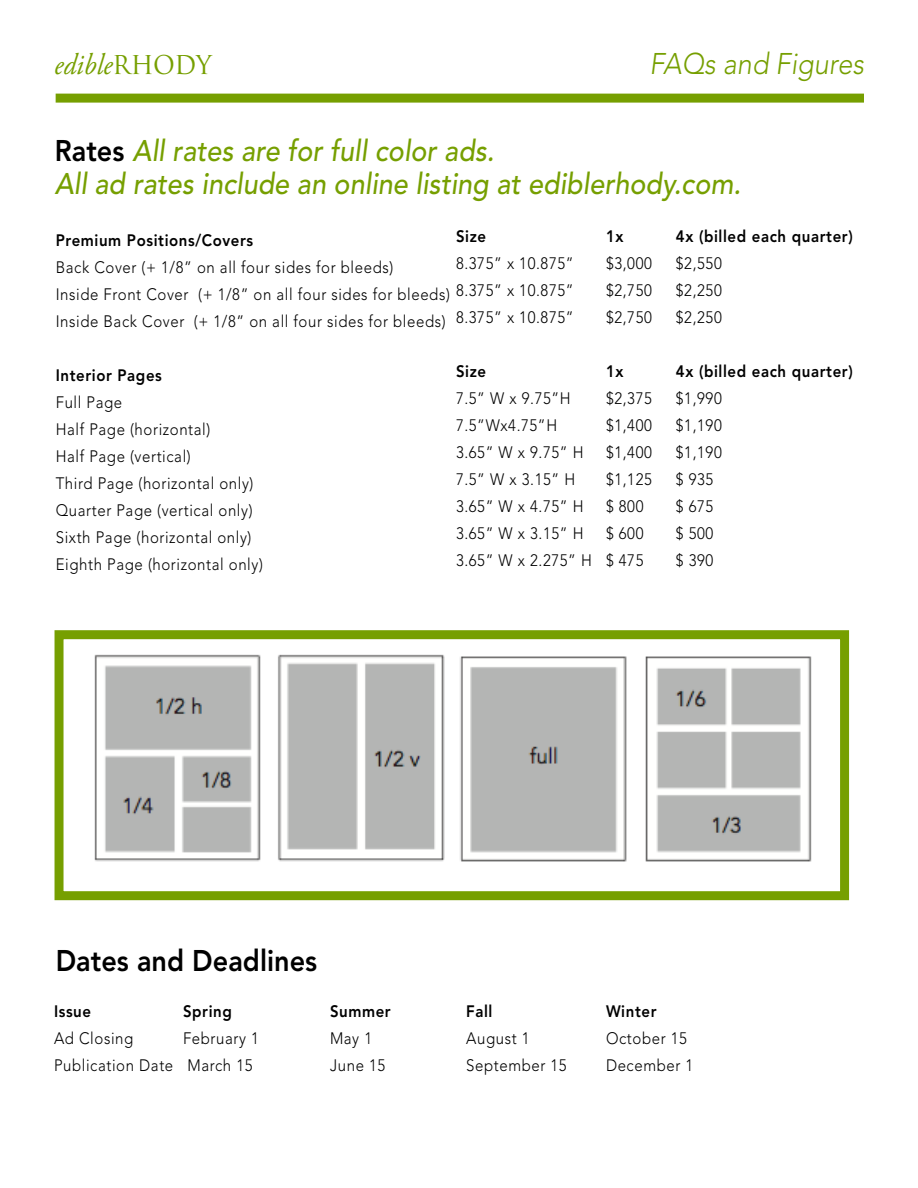
<style>
.page{position:relative;width:918px;height:1188px;background:#fff}
.page>*{position:absolute;margin:0;border:0;box-sizing:border-box;transform-origin:0 0}
.t1{font:italic 500 29.7px/32.4px "Avenir LT Std";color:#769f00;scale:.91 1}
.t2{font:800 29.7px "Avenir LT Std";color:#000;scale:.91 1}
.t3{font:italic 300 29.7px "Avenir LT Std";color:#769f00;scale:.91 1}
.t4{font:italic 29.7px "Adobe Garamond Pro";color:#769f00;scale:.91 1}
.t5{font:300 16.5px/27px "Avenir LT Std";letter-spacing:.04em;color:#000;scale:.91 1}
.t6{font:800 16.5px "Avenir LT Std";letter-spacing:.04em;color:#000;scale:.91 1}
.s1{font-family:"Trajan Pro";font-style:normal}
.s2{font-weight:800;font-style:normal;color:#000}
</style>
<div class="page">
<img style="left:94px;top:654px;width:718px;height:208px">
<div style="left:55px;top:630px;width:794px;height:270px;border:9px solid #769f00"></div>
<div style="left:56px;top:94px;width:808px;height:9px;background:#769f00"></div>
<h1 class="t4" style="left:54px;top:47px;width:175px">edible<span class="s1">rhody</span></h1>
<h1 class="t3" style="left:650px;top:47px;width:237px">FAQs and Figures</h1>
<h1 class="t1" style="left:55px;top:136px;width:756px"><span class="s2">Rates</span> All rates are for full color ads.<br>All ad rates include an online listing at ediblerhody.com.</h1>
<p class="t6" style="left:456px;top:226px;width:35px">Size</p>
<p class="t5" style="left:456px;top:250px;width:131px;text-align:justify">8.375” x 10.875” 8.375” x 10.875” 8.375” x 10.875”</p>
<p class="t6" style="left:56px;top:231px;width:218px">Premium Positions/Covers</p>
<p class="t5" style="left:56px;top:254px;width:435px">Back Cover (+ 1/8” on all four sides for bleeds)<br>Inside Front Cover (+ 1/8” on all four sides for bleeds)<br>Inside Back Cover (+ 1/8” on all four sides for bleeds)</p>
<p class="t6" style="left:56px;top:366px;width:118px">Interior Pages</p>
<p class="t5" style="left:56px;top:389px;width:229px">Full Page<br>Half Page (horizontal)<br>Half Page (vertical)<br>Third Page (horizontal only)<br>Quarter Page (vertical only)<br>Sixth Page (horizontal only)<br>Eighth Page (horizontal only)</p>
<p class="t6" style="left:456px;top:361px;width:35px">Size</p>
<p class="t5" style="left:456px;top:385px;width:151px">7.5” W x 9.75”H<br>7.5”Wx4.75”H<br>3.65” W x 9.75” H<br>7.5” W x 3.15” H<br>3.65” W x 4.75” H<br>3.65” W x 3.15” H<br>3.65” W x 2.275” H</p>
<p class="t6" style="left:606px;top:226px;width:21px">1x</p>
<p class="t5" style="left:606px;top:250px;width:52px;text-align:justify">$3,000 $2,750 $2,750</p>
<p class="t6" style="left:606px;top:361px;width:21px">1x</p>
<p class="t5" style="left:606px;top:385px;width:52px">$2,375 $1,400 $1,400 $1,125 $ 800 $ 600 $ 475</p>
<p class="t6" style="left:676px;top:226px;width:196px">4x (billed each quarter)</p>
<p class="t5" style="left:676px;top:250px;width:52px;text-align:justify">$2,550 $2,250 $2,250</p>
<p class="t6" style="left:676px;top:361px;width:196px">4x (billed each quarter)</p>
<p class="t5" style="left:676px;top:385px;width:52px">$1,990 $1,190 $1,190 $ 935 $ 675 $ 500 $ 390</p>
<h1 class="t2" style="left:56px;top:944px;width:289px">Dates and Deadlines</h1>
<p class="t6" style="left:54px;top:1002px;width:42px">Issue</p>
<p class="t5" style="left:54px;top:1025px;width:133px">Ad Closing<br>Publication Date</p>
<p class="t6" style="left:183px;top:1002px;width:55px">Spring</p>
<p class="t5" style="left:183px;top:1025px;width:85px">February 1<br>March 15</p>
<p class="t6" style="left:330px;top:1002px;width:68px">Summer</p>
<p class="t5" style="left:330px;top:1025px;width:62px">May 1<br>June 15</p>
<p class="t6" style="left:466px;top:1002px;width:30px">Fall</p>
<p class="t5" style="left:466px;top:1025px;width:112px">August 1<br>September 15</p>
<p class="t6" style="left:606px;top:1002px;width:57px">Winter</p>
<p class="t5" style="left:606px;top:1025px;width:98px">October 15<br>December 1</p>
</div>
